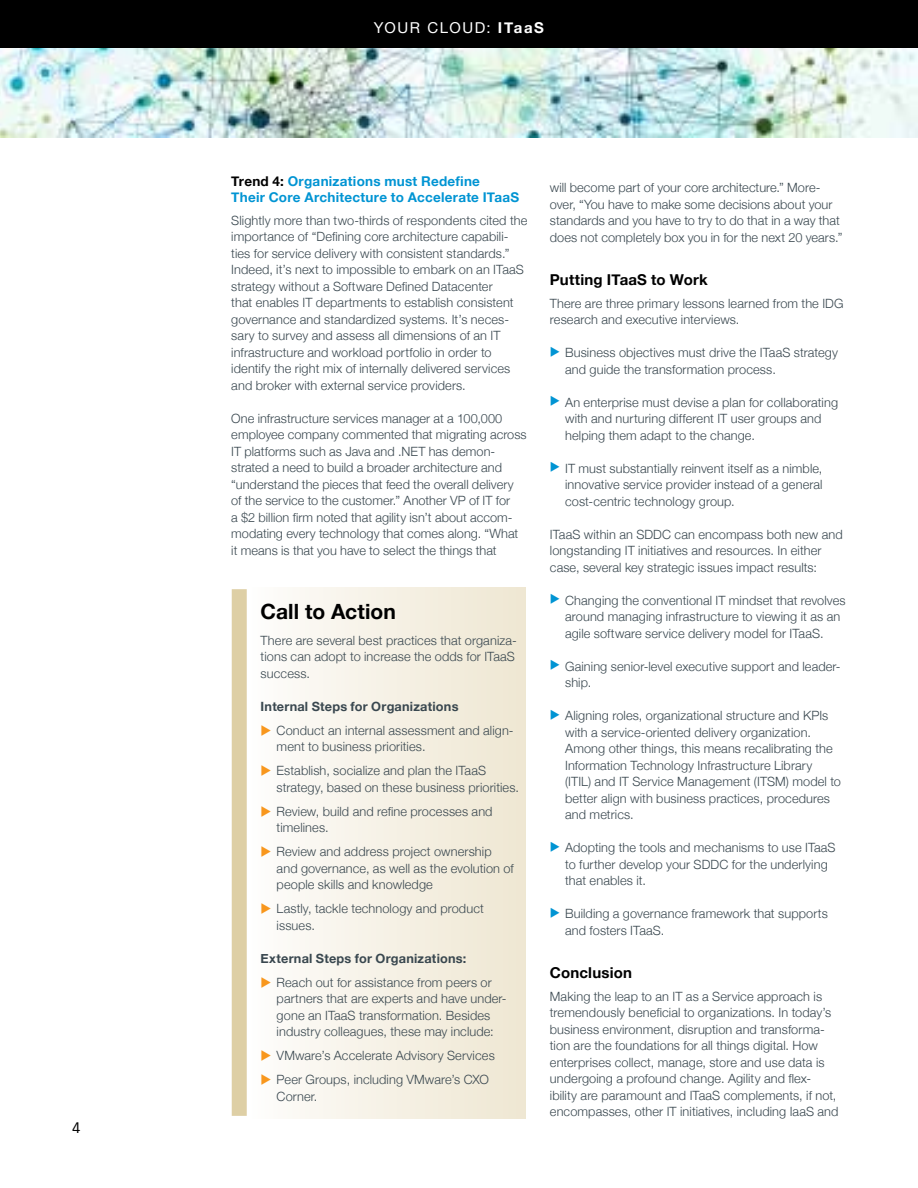
<style>
.page{position:relative;width:918px;height:1188px;background:#fff}
.page>*{position:absolute;margin:0;border:0;box-sizing:border-box;transform-origin:0 0}
.t1{font:700 21px "Helvetica Neue";letter-spacing:.005em;color:#000}
.t2{font:700 15px "Helvetica Neue";letter-spacing:.01em;color:#000}
.t3{font:15px "Helvetica Neue";letter-spacing:.105em;color:#fff}
.t4{font:15px "Vectora LH";color:#000}
.t5{font:700 13.5px/16.5px "Helvetica Neue";letter-spacing:.02em;color:#0194d3}
.t6{font:300 12.75px/16.5px "Helvetica Neue";letter-spacing:.01em;color:#39474f}
.t7{font:700 12.75px "Helvetica Neue";letter-spacing:.015em;color:#39474f}
.s1{font-weight:700}
.s2{color:#000}
.s3{color:#f8971d}
.s4{color:#0194d3}
</style>
<div class="page">
<div style="left:232px;top:589px;width:15px;height:527px;background:#decfa5"></div>
<div style="left:247px;top:588px;width:279px;height:531px;background:linear-gradient(to right,#fefdfc,#eee6d1)"></div>
<img style="left:0;top:48px;width:918px;height:90px">
<div style="left:0;top:0;width:918px;height:48px;background:#000"></div>
<p class="t4" style="left:72px;top:1118px;width:10px">4</p>
<p class="t3" style="left:374px;top:18px;width:170px">YOUR CLOUD: <span class="s1">itaas</span></p>
<p class="t5" style="left:231px;top:173px;width:289px"><span class="s2">Trend 4:</span> Organizations must Redefine<br>Their Core Architecture to Accelerate ITaaS</p>
<p class="t6" style="left:231px;top:212px;width:298px">Slightly more than two-thirds of respondents cited the importance of “Defining core architecture capabili&shy;ties for service delivery with consistent standards.” Indeed, it’s next to impossible to embark on an ITaaS strategy without a Software Defined Datacenter<br>that enables IT departments to establish consistent governance and standardized systems. It’s neces&shy;sary to survey and assess all dimensions of an IT infrastructure and workload portfolio in order to identify the right mix of internally delivered services and broker with external service providers.</p>
<p class="t6" style="left:231px;top:410px;width:297px">One infrastructure services manager at a 100,000 employee company commented that migrating across IT platforms such as Java and .NET has demon&shy;strated a need to build a broader architecture and “understand the pieces that feed the overall delivery of the service to the customer.” Another VP of IT for<br>a $2 billion firm noted that agility isn’t about accom&shy;modating every technology that comes along. “What it means is that you have to select the things that</p>
<h1 class="t1" style="left:261px;top:599px;width:137px">Call to Action</h1>
<p class="t6" style="left:261px;top:632px;width:258px">There are several best practices that organiza&shy;tions can adopt to increase the odds for ITaaS success.</p>
<p class="t7" style="left:261px;top:698px;width:199px">Internal Steps for Organizations</p>
<p class="t6" style="left:277px;top:722px;width:239px;text-indent:-16px"><span class="s3">◆</span> Conduct an internal assessment and align&shy;ment to business priorities.</p>
<p class="t6" style="left:277px;top:762px;width:244px;text-indent:-16px"><span class="s3">◆</span> Establish, socialize and plan the ITaaS strategy, based on these business priorities.</p>
<p class="t6" style="left:277px;top:803px;width:217px;text-indent:-16px"><span class="s3">◆</span> Review, build and refine processes and timelines.</p>
<p class="t6" style="left:277px;top:843px;width:239px;text-indent:-16px"><span class="s3">◆</span> Review and address project ownership and governance, as well as the evolution of people skills and knowledge</p>
<p class="t6" style="left:277px;top:900px;width:209px;text-indent:-16px"><span class="s3">◆</span> Lastly, tackle technology and product issues.</p>
<p class="t7" style="left:261px;top:950px;width:207px">External Steps for Organizations:</p>
<p class="t6" style="left:277px;top:974px;width:232px;text-indent:-16px"><span class="s3">◆</span> Reach out for assistance from peers or partners that are experts and have under&shy;gone an ITaaS transformation. Besides industry colleagues, these may include:</p>
<p class="t6" style="left:261px;top:1047px;width:236px"><span class="s3">◆</span> VMware’s Accelerate Advisory Services</p>
<p class="t6" style="left:277px;top:1071px;width:214px;text-indent:-16px"><span class="s3">◆</span> Peer Groups, including VMware’s CXO<br>Corner.</p>
<p class="t6" style="left:550px;top:179px;width:294px">will become part of your core architecture.” More&shy;over, “You have to make some decisions about your standards and you have to try to do that in a way that does not completely box you in for the next 20 years.”</p>
<p class="t2" style="left:550px;top:271px;width:159px">Putting ITaaS to Work</p>
<p class="t6" style="left:550px;top:295px;width:295px">There are three primary lessons learned from the IDG research and executive interviews.</p>
<p class="t6" style="left:565px;top:344px;width:274px;text-indent:-15px"><span class="s4">◆</span> Business objectives must drive the ITaaS strategy and guide the transformation process.</p>
<p class="t6" style="left:565px;top:394px;width:275px;text-indent:-15px"><span class="s4">◆</span> An enterprise must devise a plan for collaborating with and nurturing different IT user groups and helping them adapt to the change.</p>
<p class="t6" style="left:565px;top:460px;width:259px;text-align:justify;text-indent:-15px"><span class="s4">◆</span> IT must substantially reinvent itself as a nimble, innovative service provider instead of a general cost-centric technology group.</p>
<p class="t6" style="left:550px;top:526px;width:294px">ITaaS within an SDDC can encompass both new and longstanding IT initiatives and resources. In either case, several key strategic issues impact results:</p>
<p class="t6" style="left:565px;top:592px;width:282px;text-indent:-15px"><span class="s4">◆</span> Changing the conventional IT mindset that revolves around managing infrastructure to viewing it as an agile software service delivery model for ITaaS.</p>
<p class="t6" style="left:565px;top:658px;width:277px;text-indent:-15px"><span class="s4">◆</span> Gaining senior-level executive support and leader&shy;ship.</p>
<p class="t6" style="left:565px;top:707px;width:277px;text-indent:-15px"><span class="s4">◆</span> Aligning roles, organizational structure and KPIs with a service-oriented delivery organization.<br>Among other things, this means recalibrating the Information Technology Infrastructure Library (ITIL) and IT Service Management (ITSM) model to better align with business practices, procedures and metrics.</p>
<p class="t6" style="left:565px;top:839px;width:272px;text-indent:-15px"><span class="s4">◆</span> Adopting the tools and mechanisms to use ITaaS to further develop your SDDC for the underlying that enables it.</p>
<p class="t6" style="left:565px;top:905px;width:264px;text-indent:-15px"><span class="s4">◆</span> Building a governance framework that supports and fosters ITaaS.</p>
<p class="t2" style="left:550px;top:964px;width:84px">Conclusion</p>
<p class="t6" style="left:550px;top:988px;width:290px">Making the leap to an IT as a Service approach is tremendously beneficial to organizations. In today’s business environment, disruption and transforma&shy;tion are the foundations for all things digital. How enterprises collect, manage, store and use data is undergoing a profound change. Agility and flex&shy;ibility are paramount and ITaaS complements, if not, encompasses, other IT initiatives, including IaaS and</p>
</div>
